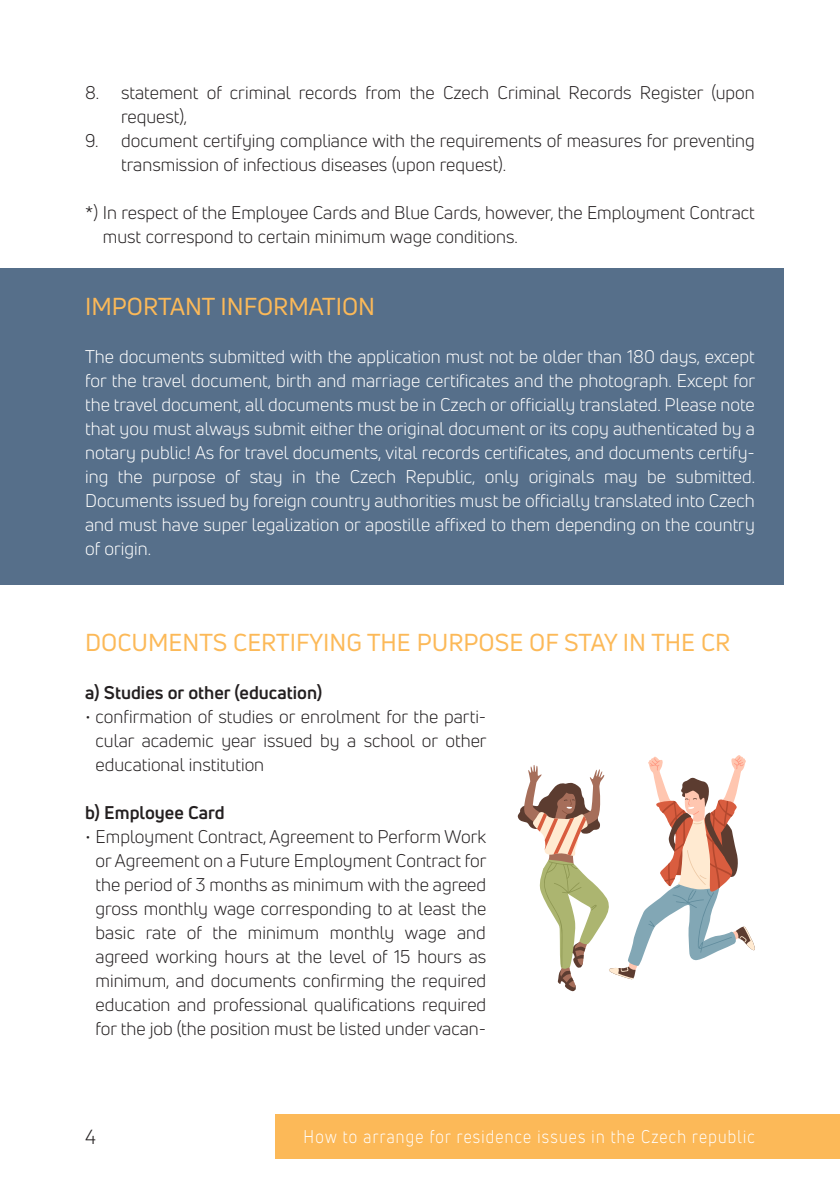
<style>
.page{position:relative;width:840px;height:1191px;background:#fff}
.page>*{position:absolute;margin:0;border:0;box-sizing:border-box;transform-origin:0 0}
.t1{font:24px "Uni Neue";color:#fcb958}
.t2{font:20px "Uni Neue";color:#231f20}
.t3{font:18px/24px "Uni Neue";color:#231f20}
.t4{font:18px/24px "Uni Neue";color:#fff;text-align:justify}
.t5{font:18px "Uni Neue";letter-spacing:.08em;color:#fff;scale:.87 1}
.t6{font:700 18px "Uni Neue";color:#231f20}
</style>
<div class="page">
<div style="left:275px;top:1114px;width:564px;height:44px;background:#fcb958"></div>
<div style="left:0;top:268px;width:782px;height:316px;background:#566f8a"></div>
<svg style="left:517px;top:755px;width:238px;height:236px"></svg>
<p class="t3" style="left:121px;top:80px;width:634px;text-indent:-36px">8. statement of criminal records from the Czech Criminal Records Register (upon request),</p>
<p class="t3" style="left:121px;top:128px;width:634px;text-indent:-36px">9. document certifying compliance with the requirements of measures for preventing transmission of infectious diseases (upon request).</p>
<p class="t3" style="left:103px;top:200px;width:653px;text-indent:-18px">*) In respect of the Employee Cards and Blue Cards, however, the Employment Contract must correspond to certain minimum wage conditions.</p>
<p class="t1" style="left:85px;top:291px;width:291px">IMPORTANT INFORMATION</p>
<p class="t4" style="left:85px;top:344px;width:671px">The documents submitted with the application must not be older than 180 days, except for the travel document, birth and marriage certificates and the photograph. Except for the travel document, all documents must be in Czech or officially translated. Please note that you must always submit either the original document or its copy authenticated by a notary public! As for travel documents, vital records certificates, and documents certify&shy;ing the purpose of stay in the Czech Republic, only originals may be submitted.<br>Documents issued by foreign country authorities must be officially translated into Czech and must have super legalization or apostille affixed to them depending on the country of origin.</p>
<p class="t1" style="left:85px;top:627px;width:646px">DOCUMENTS CERTIFYING THE PURPOSE OF STAY IN THE CR</p>
<p class="t6" style="left:85px;top:681px;width:238px">a) Studies or other (education)</p>
<p class="t3" style="left:95px;top:704px;width:392px;text-indent:-10px">• confirmation of studies or enrolment for the parti&shy;cular academic year issued by a school or other educational institution</p>
<p class="t6" style="left:85px;top:801px;width:141px">b) Employee Card</p>
<p class="t3" style="left:85px;top:824px;width:403px;text-align:center">• Employment Contract, Agreement to Perform Work or Agreement on a Future Employment Contract for the period of 3 months as minimum with the agreed gross monthly wage corresponding to at least the basic rate of the minimum monthly wage and agreed working hours at the level of 15 hours as minimum, and documents confirming the required education and professional qualifications required for the job (the position must be listed under vacan-</p>
<p class="t2" style="left:85px;top:1125px;width:12px">4</p>
<p class="t5" style="left:303px;top:1125px;width:520px">How to arrange for residence issues in the Czech republic</p>
</div>
